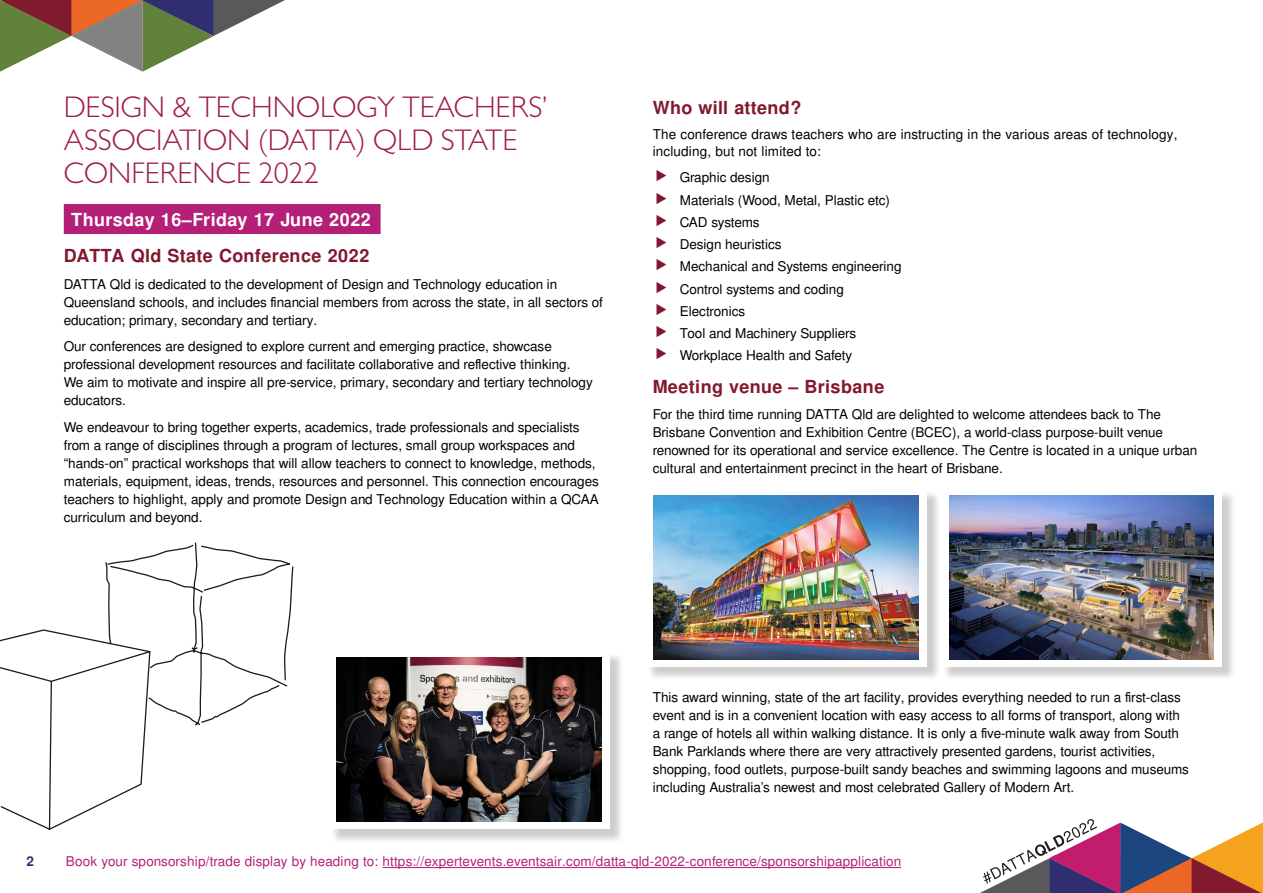
<style>
.page{position:relative;width:1263px;height:893px;background:#fff}
.page>*{position:absolute;margin:0;border:0;box-sizing:border-box;transform-origin:0 0}
.t1{font:300 30px/33px "Gill Sans";color:#9e1d51}
.t2{font:700 18px "Free Sans";letter-spacing:.02em;color:#82182f}
.t3{font:700 18px "Free Sans";letter-spacing:.025em;color:#fff}
.t4{font:13.5px/18px "Free Sans";letter-spacing:-.005em;color:#000}
.t5{font:13.5px "Free Sans";letter-spacing:.005em;color:#b41f77}
.t6{font:700 13.5px "Free Sans";color:#302d6f}
</style>
<div class="page">
<hr style="left:383px;top:867px;width:518px;height:1px;background:#b41f77">
<svg style="left:980px;top:819px;width:283px;height:74px"></svg>
<svg style="left:0;top:0;width:285px;height:72px"></svg>
<svg style="left:0;top:542px;width:294px;height:288px"></svg>
<div style="left:647px;top:490px;width:294px;height:191px;background:#000;opacity:.2"></div>
<div style="left:645px;top:488px;width:282px;height:179px;background:#fff"></div>
<img style="left:653px;top:496px;width:265px;height:164px">
<div style="left:942px;top:490px;width:295px;height:191px;background:#000;opacity:.2"></div>
<div style="left:940px;top:488px;width:282px;height:179px;background:#fff"></div>
<img style="left:949px;top:496px;width:265px;height:164px">
<div style="left:64px;top:204px;width:317px;height:30px;background:#b41f77"></div>
<div style="left:330px;top:653px;width:294px;height:190px;background:#000;opacity:.2"></div>
<div style="left:328px;top:650px;width:282px;height:179px;background:#fff"></div>
<img style="left:337px;top:658px;width:265px;height:164px">
<h1 class="t1" style="left:64px;top:90px;width:485px">DESIGN &amp; TECHNOLOGY TEACHERS’<br>ASSOCIATION (DATTA) QLD STATE<br>CONFERENCE 2022</h1>
<h2 class="t3" style="left:71px;top:206px;width:301px">Thursday 16–Friday 17 June 2022</h2>
<h2 class="t2" style="left:64px;top:243px;width:307px">DATTA Qld State Conference 2022</h2>
<p class="t4" style="left:64px;top:276px;width:541px">DATTA Qld is dedicated to the development of Design and Technology education in<br>Queensland schools, and includes financial members from across the state, in all sectors of education; primary, secondary and tertiary.</p>
<p class="t4" style="left:64px;top:338px;width:531px">Our conferences are designed to explore current and emerging practice, showcase professional development resources and facilitate collaborative and reflective thinking.<br>We aim to motivate and inspire all pre-service, primary, secondary and tertiary technology educators.</p>
<p class="t4" style="left:64px;top:419px;width:536px">We endeavour to bring together experts, academics, trade professionals and specialists from a range of disciplines through a program of lectures, small group workspaces and “hands-on” practical workshops that will allow teachers to connect to knowledge, methods, materials, equipment, ideas, trends, resources and personnel. This connection encourages teachers to highlight, apply and promote Design and Technology Education within a QCAA curriculum and beyond.</p>
<h2 class="t2" style="left:653px;top:95px;width:150px">Who will attend?</h2>
<p class="t4" style="left:653px;top:127px;width:526px;line-height:16.5px">The conference draws teachers who are instructing in the various areas of technology, including, but not limited to:</p>
<p class="t4" style="left:680px;top:167px;width:223px;line-height:22.2px">Graphic design<br>Materials (Wood, Metal, Plastic etc)<br>CAD systems<br>Design heuristics<br>Mechanical and Systems engineering<br>Control systems and coding<br>Electronics<br>Tool and Machinery Suppliers<br>Workplace Health and Safety</p>
<h2 class="t2" style="left:653px;top:373px;width:233px">Meeting venue – Brisbane</h2>
<p class="t4" style="left:653px;top:406px;width:546px">For the third time running DATTA Qld are delighted to welcome attendees back to The Brisbane Convention and Exhibition Centre (BCEC), a world-class purpose-built venue renowned for its operational and service excellence. The Centre is located in a unique urban cultural and entertainment precinct in the heart of Brisbane.</p>
<p class="t4" style="left:653px;top:689px;width:538px">This award winning, state of the art facility, provides everything needed to run a first-class event and is in a convenient location with easy access to all forms of transport, along with a range of hotels all within walking distance. It is only a five-minute walk away from South Bank Parklands where there are very attractively presented gardens, tourist activities, shopping, food outlets, purpose-built sandy beaches and swimming lagoons and museums including Australia’s newest and most celebrated Gallery of Modern Art.</p>
<p class="t6" style="left:27px;top:851px;width:9px">2</p>
<p class="t5" style="left:66px;top:851px;width:837px">Book your sponsorship/trade display by heading to: https://expertevents.eventsair.com/datta-qld-2022-conference/sponsorshipapplication</p>
</div>
